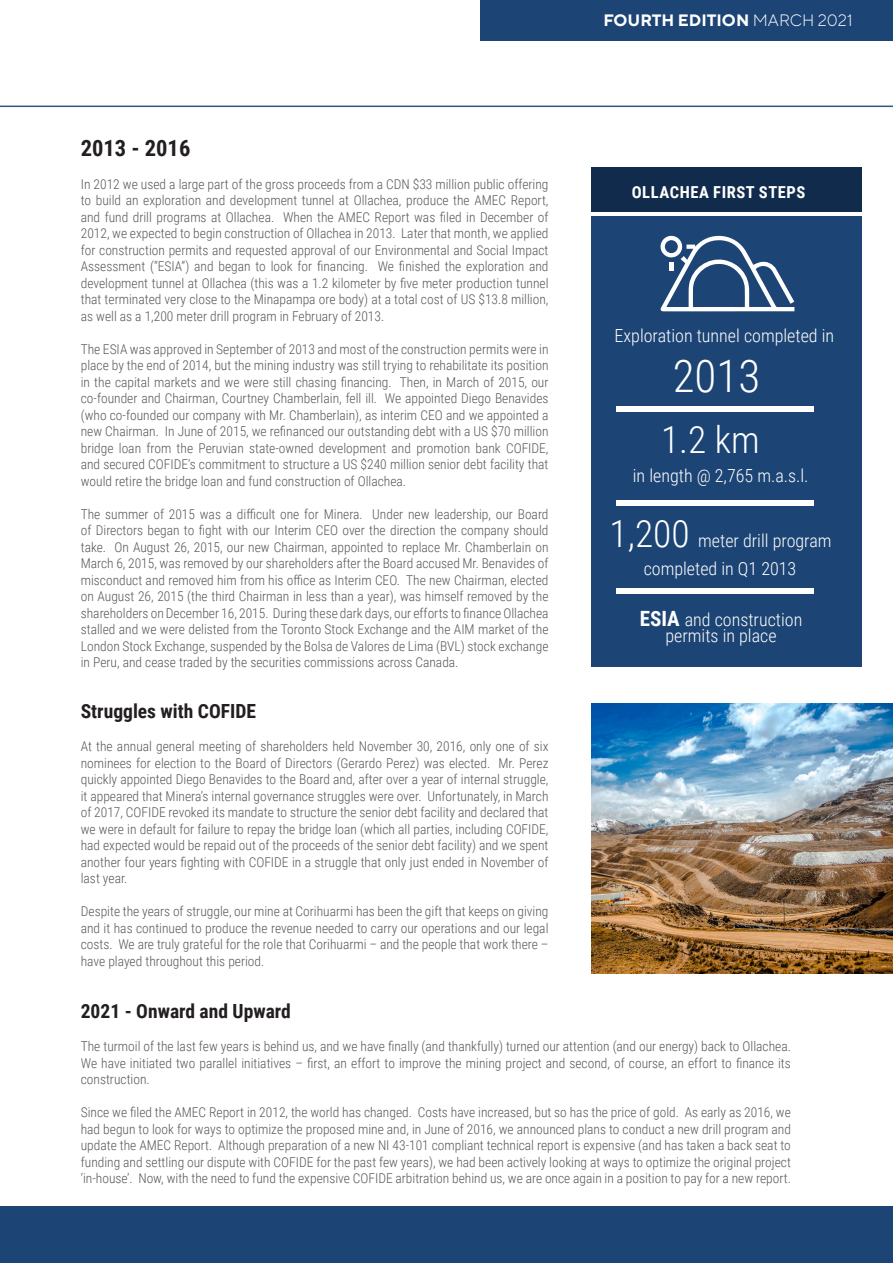
<style>
.page{position:relative;width:893px;height:1263px;background:#fff}
.page>*{position:absolute;margin:0;border:0;box-sizing:border-box;transform-origin:0 0}
.t1{font:300 45px "Roboto Condensed";color:#fff}
.t2{font:300 37.5px "Roboto Condensed";color:#fff}
.t3{font:700 22.5px "Roboto Condensed";color:#231f20}
.t4{font:700 19.5px "Roboto Condensed";color:#231f20}
.t5{font:300 18px/16.5px "Roboto Condensed";color:#fff;text-align:center}
.t6{font:700 16.5px "TT Norms Pro";color:#fff}
.t7{font:700 16.5px "Roboto Condensed";letter-spacing:.035em;color:#fff}
.t8{font:300 13.5px/16.5px "Roboto Condensed";color:#57585a;text-align:justify}
.s1{font-weight:300}
.s2{font-size:37.5px}
.s3{font-weight:700;font-size:21px}
</style>
<div class="page">
<div style="left:0;top:1207px;width:893px;height:56px;background:#1c4474"></div>
<div style="left:480px;top:0;width:413px;height:40px;background:#1c4474"></div>
<hr style="left:0;top:106px;width:893px;height:1px;background:#2e5687">
<img style="left:591px;top:704px;width:302px;height:270px">
<div style="left:591px;top:216px;width:270px;height:450px;background:#1c4474"></div>
<div style="left:591px;top:167px;width:270px;height:45px;background:#102b4b"></div>
<svg style="left:660px;top:235px;width:134px;height:76px"></svg>
<div style="left:616px;top:406px;width:197px;height:5px;background:#fff"></div>
<div style="left:616px;top:589px;width:197px;height:5px;background:#fff"></div>
<div style="left:616px;top:500px;width:197px;height:5px;background:#fff"></div>
<p class="t6" style="left:603px;top:9px;width:251px">FOURTH EDITION <span class="s1">MARCH 2021</span></p>
<p class="t3" style="left:81px;top:132px;width:111px">2013 - 2016</p>
<p class="t8" style="left:81px;top:175px;width:469px">In 2012 we used a large part of the gross proceeds from a CDN $33 million public offering to build an exploration and development tunnel at Ollachea, produce the AMEC Report, and fund drill programs at Ollachea. When the AMEC Report was filed in December of 2012, we expected to begin construction of Ollachea in 2013. Later that month, we applied for construction permits and requested approval of our Environmental and Social Impact Assessment (“ESIA”) and began to look for financing. We finished the exploration and development tunnel at Ollachea (this was a 1.2 kilometer by five meter production tunnel that terminated very close to the Minapampa ore body) at a total cost of US $13.8 million, as well as a 1,200 meter drill program in February of 2013.</p>
<p class="t8" style="left:81px;top:340px;width:469px">The ESIA was approved in September of 2013 and most of the construction permits were in place by the end of 2014, but the mining industry was still trying to rehabilitate its position in the capital markets and we were still chasing financing. Then, in March of 2015, our co-founder and Chairman, Courtney Chamberlain, fell ill. We appointed Diego Benavides (who co-founded our company with Mr. Chamberlain), as interim CEO and we appointed a new Chairman. In June of 2015, we refinanced our outstanding debt with a US $70 million bridge loan from the Peruvian state-owned development and promotion bank COFIDE, and secured COFIDE’s commitment to structure a US $240 million senior debt facility that would retire the bridge loan and fund construction of Ollachea.</p>
<p class="t8" style="left:81px;top:505px;width:469px">The summer of 2015 was a difficult one for Minera. Under new leadership, our Board of Directors began to fight with our Interim CEO over the direction the company should take. On August 26, 2015, our new Chairman, appointed to replace Mr. Chamberlain on March 6, 2015, was removed by our shareholders after the Board accused Mr. Benavides of misconduct and removed him from his office as Interim CEO. The new Chairman, elected on August 26, 2015 (the third Chairman in less than a year), was himself removed by the shareholders on December 16, 2015. During these dark days, our efforts to finance Ollachea stalled and we were delisted from the Toronto Stock Exchange and the AIM market of the London Stock Exchange, suspended by the Bolsa de Valores de Lima (BVL) stock exchange in Peru, and cease traded by the securities commissions across Canada.</p>
<p class="t4" style="left:81px;top:698px;width:177px">Struggles with COFIDE</p>
<p class="t8" style="left:81px;top:738px;width:469px">At the annual general meeting of shareholders held November 30, 2016, only one of six nominees for election to the Board of Directors (Gerardo Perez) was elected. Mr. Perez quickly appointed Diego Benavides to the Board and, after over a year of internal struggle, it appeared that Minera’s internal governance struggles were over. Unfortunately, in March of 2017, COFIDE revoked its mandate to structure the senior debt facility and declared that we were in default for failure to repay the bridge loan (which all parties, including COFIDE, had expected would be repaid out of the proceeds of the senior debt facility) and we spent another four years fighting with COFIDE in a struggle that only just ended in November of last year.</p>
<p class="t8" style="left:81px;top:903px;width:469px">Despite the years of struggle, our mine at Corihuarmi has been the gift that keeps on giving and it has continued to produce the revenue needed to carry our operations and our legal costs. We are truly grateful for the role that Corihuarmi – and the people that work there – have played throughout this period.</p>
<p class="t4" style="left:81px;top:997px;width:212px">2021 - Onward and Upward</p>
<p class="t8" style="left:81px;top:1038px;width:712px">The turmoil of the last few years is behind us, and we have finally (and thankfully) turned our attention (and our energy) back to Ollachea.<br>We have initiated two parallel initiatives – first, an effort to improve the mining project and second, of course, an effort to finance its construction.</p>
<p class="t8" style="left:81px;top:1104px;width:712px">Since we filed the AMEC Report in 2012, the world has changed. Costs have increased, but so has the price of gold. As early as 2016, we had begun to look for ways to optimize the proposed mine and, in June of 2016, we announced plans to conduct a new drill program and update the AMEC Report. Although preparation of a new NI 43-101 compliant technical report is expensive (and has taken a back seat to funding and settling our dispute with COFIDE for the past few years), we had been actively looking at ways to optimize the original project ‘in-house’. Now, with the need to fund the expensive COFIDE arbitration behind us, we are once again in a position to pay for a new report.</p>
<p class="t7" style="left:632px;top:181px;width:175px">OLLACHEA FIRST STEPS</p>
<p class="t5" style="left:615px;top:326px;width:221px">Exploration tunnel completed in</p>
<p class="t1" style="left:673px;top:344px;width:89px">2013</p>
<p class="t2" style="left:661px;top:414px;width:100px">1.2 km</p>
<p class="t5" style="left:633px;top:467px;width:177px">in length @ 2,765 m.a.s.l.</p>
<p class="t5" style="left:610px;top:532px;width:223px"><span class="s2">1,200</span> meter drill program</p>
<p class="t5" style="left:644px;top:559px;width:154px">completed in Q1 2013</p>
<p class="t5" style="left:640px;top:610px;width:164px"><span class="s3">ESIA</span> and construction permits in place</p>
</div>
